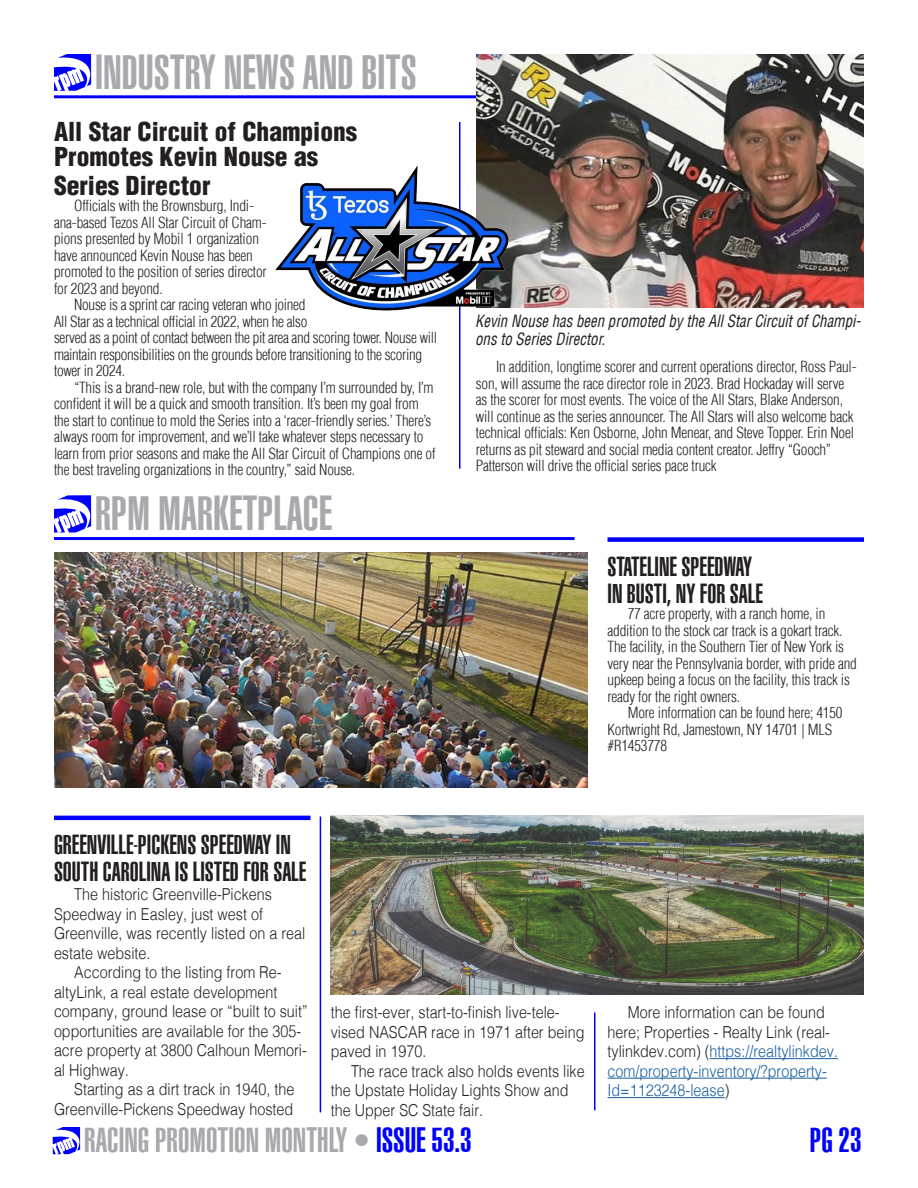
<style>
.page{position:relative;width:918px;height:1188px;background:#fff}
.page>*{position:absolute;margin:0;border:0;box-sizing:border-box;transform-origin:0 0}
.t1{font:900 extra-condensed 48px "Helvetica";color:#a8a9ad}
.t2{font:900 extra-condensed 34.5px "Helvetica";color:#a8a9ad}
.t3{font:900 extra-condensed 34.5px "Helvetica";color:#00f}
.INDUSTRY_NEWS_HEADLI{font:900 extra-condensed 27px/27px "Helvetica";color:#231f20}
.HEADLINE_NEW{font:900 condensed 25.5px/25.5px "Helvetica";color:#231f20}
.BODY_TEXT_NEW{font:300 16.5px/19.5px "Helvetica";color:#231f20;scale:.87 1}
.CAPTION_NEW{font:italic condensed 16.5px/18px "Helvetica";color:#231f20;scale:.9 1}
.INDUSTRY_BODY_NEWS_T{font:300 condensed 15px/16.5px "Helvetica";letter-spacing:-.01em;color:#231f20}
.s1{color:#175d9e}
.s2{color:#00f}
</style>
<div class="page">
<svg style="left:53px;top:1127px;width:27px;height:27px"></svg>
<hr style="left:459px;top:122px;width:1px;height:347px;background:#00f">
<svg style="left:54px;top:54px;width:37px;height:37px"></svg>
<hr style="left:54px;top:95px;width:810px;height:3px;background:#00f">
<svg style="left:54px;top:496px;width:37px;height:37px"></svg>
<hr style="left:54px;top:537px;width:521px;height:3px;background:#00f">
<img style="left:476px;top:54px;width:388px;height:254px">
<img style="left:54px;top:552px;width:533px;height:236px">
<div style="left:608px;top:537px;width:256px;height:5px;background:#00f"></div>
<img style="left:331px;top:816px;width:533px;height:179px">
<hr style="left:54px;top:816px;width:256px;height:4px;background:#00f">
<img style="left:275px;top:162px;width:235px;height:155px">
<hr style="left:710px;top:1058px;width:128px;height:1px;background:#175d9e">
<hr style="left:608px;top:1078px;width:219px;height:1px;background:#175d9e">
<hr style="left:608px;top:1097px;width:117px;height:1px;background:#175d9e">
<hr style="left:320px;top:816px;width:1px;height:296px;background:#00f">
<hr style="left:594px;top:1012px;width:2px;height:98px;background:#00f">
<p class="t1" style="left:95px;top:50px;width:323px">INDUSTRY NEWS AND BITS</p>
<p class="HEADLINE_NEW" style="left:54px;top:120px;width:305px">All Star Circuit of Champions<br>Promotes Kevin Nouse as</p>
<p class="HEADLINE_NEW" style="left:54px;top:174px;width:158px">Series Director</p>
<p class="INDUSTRY_BODY_NEWS_T" style="left:54px;top:199px;width:214px;text-indent:20px">Officials with the Brownsburg, Indi&shy;ana-based Tezos All Star Circuit of Cham&shy;pions presented by Mobil 1 organization have announced Kevin Nouse has been promoted to the position of series director for 2023 and beyond.</p>
<p class="INDUSTRY_BODY_NEWS_T" style="left:54px;top:298px;width:385px;text-indent:20px">Nouse is a sprint car racing veteran who joined<br>All Star as a technical official in 2022, when he also<br>served as a point of contact between the pit area and scoring tower. Nouse will maintain responsibilities on the grounds before transitioning to the scoring tower in 2024.</p>
<p class="INDUSTRY_BODY_NEWS_T" style="left:54px;top:380px;width:383px;text-indent:20px">“This is a brand-new role, but with the company I’m surrounded by, I’m confident it will be a quick and smooth transition. It’s been my goal from the start to continue to mold the Series into a ‘racer-friendly series.’ There’s always room for improvement, and we’ll take whatever steps necessary to learn from prior seasons and make the All Star Circuit of Champions one of the best traveling organizations in the country,” said Nouse.</p>
<p class="t1" style="left:95px;top:492px;width:239px">RPM MARKETPLACE</p>
<p class="CAPTION_NEW" style="left:475px;top:313px;width:430px">Kevin Nouse has been promoted by the All Star Circuit of Champi&shy;ons to Series Director.</p>
<p class="INDUSTRY_BODY_NEWS_T" style="left:476px;top:360px;width:382px;text-indent:20px">In addition, longtime scorer and current operations director, Ross Paul&shy;son, will assume the race director role in 2023. Brad Hockaday will serve as the scorer for most events. The voice of the All Stars, Blake Anderson, will continue as the series announcer. The All Stars will also welcome back technical officials: Ken Osborne, John Menear, and Steve Topper. Erin Noel returns as pit steward and social media content creator. Jeffry “Gooch” Patterson will drive the official series pace truck</p>
<p class="INDUSTRY_NEWS_HEADLI" style="left:608px;top:554px;width:157px">STATELINE SPEEDWAY<br>IN BUSTI, NY FOR SALE</p>
<p class="INDUSTRY_BODY_NEWS_T" style="left:608px;top:607px;width:251px;text-indent:20px">77 acre property, with a ranch home, in addition to the stock car track is a gokart track.<br>The facility, in the Southern Tier of New York is very near the Pennsylvania border, with pride and upkeep being a focus on the facility, this track is ready for the right owners.</p>
<p class="INDUSTRY_BODY_NEWS_T" style="left:608px;top:706px;width:237px;text-indent:20px">More information can be found here; 4150<br>Kortwright Rd, Jamestown, NY 14701 | MLS #R1453778</p>
<p class="INDUSTRY_NEWS_HEADLI" style="left:54px;top:832px;width:254px">GREENVILLE-PICKENS SPEEDWAY IN<br>SOUTH CAROLINA IS LISTED FOR SALE</p>
<p class="BODY_TEXT_NEW" style="left:54px;top:884px;width:290px;text-indent:20px">The historic Greenville-Pickens<br>Speedway in Easley, just west of<br>Greenville, was recently listed on a real estate website.</p>
<p class="BODY_TEXT_NEW" style="left:54px;top:962px;width:293px;text-indent:20px">According to the listing from Re&shy;altyLink, a real estate development company, ground lease or “built to suit” opportunities are available for the 305- acre property at 3800 Calhoun Memori&shy;al Highway.</p>
<p class="BODY_TEXT_NEW" style="left:54px;top:1079px;width:278px;text-align:right">Starting as a dirt track in 1940, the<br>Greenville-Pickens Speedway hosted</p>
<p class="BODY_TEXT_NEW" style="left:331px;top:1002px;width:293px">the first-ever, start-to-finish live-tele&shy;vised NASCAR race in 1971 after being paved in 1970.</p>
<p class="BODY_TEXT_NEW" style="left:331px;top:1060px;width:293px;text-indent:20px">The race track also holds events like the Upstate Holiday Lights Show and the Upper SC State fair.</p>
<p class="BODY_TEXT_NEW" style="left:608px;top:1002px;width:266px;text-indent:20px">More information can be found here; Properties - Realty Link (real&shy;tylinkdev.com) (<span class="s1">https://realtylinkdev. com/property-inventory/?property-Id=1123248-lease</span>)</p>
<h2 class="t2" style="left:84px;top:1124px;width:389px">RACING PROMOTION MONTHLY • <span class="s2">ISSUE 53.3</span></h2>
<h2 class="t3" style="left:810px;top:1124px;width:53px">PG 23</h2>
</div>
